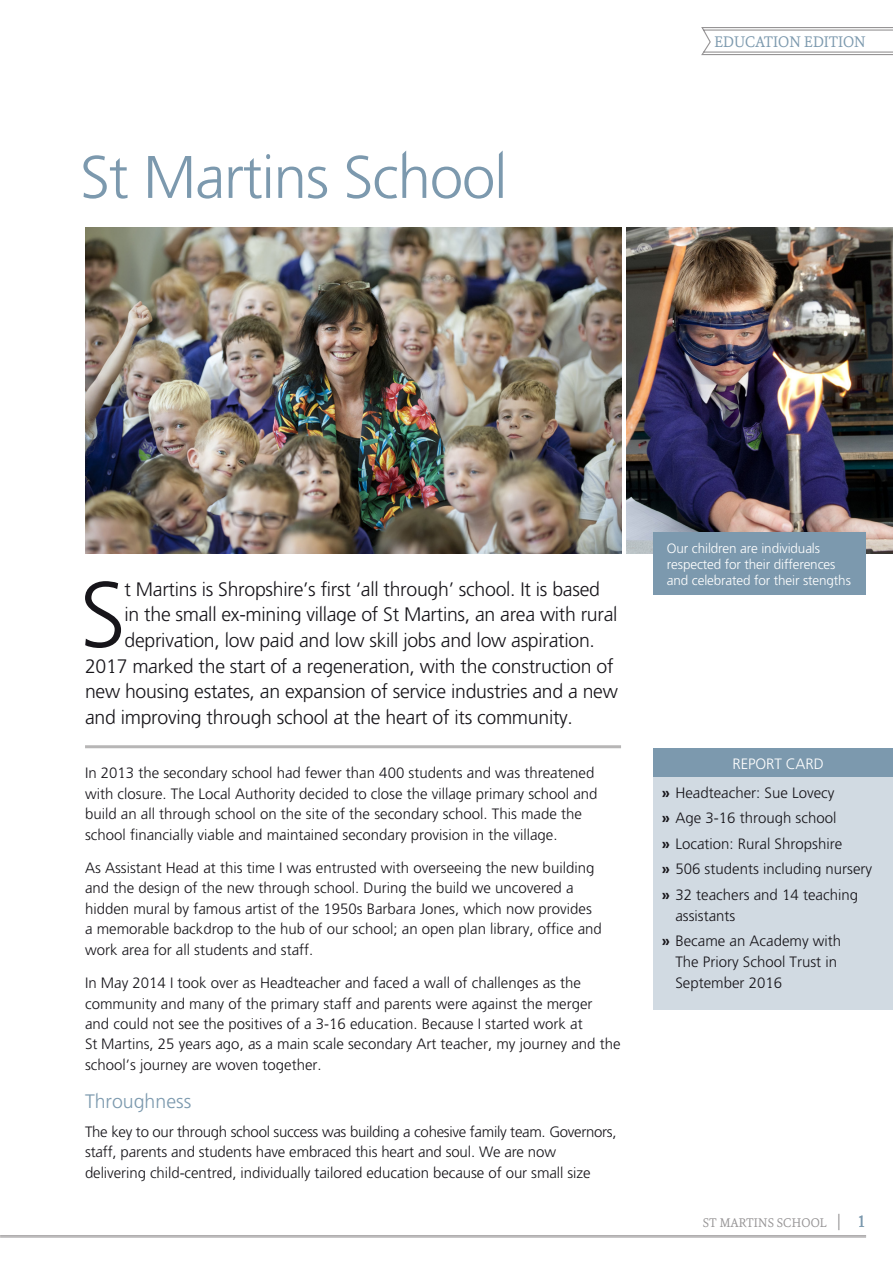
<style>
.page{position:relative;width:893px;height:1263px;background:#fff}
.page>*{position:absolute;margin:0;border:0;box-sizing:border-box;transform-origin:0 0}
.Text_-_first_paragra{font:300 92.55px "Freeway";color:#17151a}
.Heading_article{font:300 60px "Freeway";letter-spacing:-.02em;color:#7c99ae}
.Text_-_first_paragra-2{font:300 19.5px "Freeway";letter-spacing:-.015em;color:#17151a}
.Heading_A{font:300 19.5px "Freeway";color:#7c99ae}
.Folio_number{font:18px "Sina Nova";color:#7c99ae}
.TPRB_header_blue_R{font:16.5px "Sina Nova";color:#7c99ae}
.Text{font:300 15px/20.4px "Freeway";color:#17151a}
.ABOUT_US_-_title{font:300 15px "Freeway";letter-spacing:-.01em;color:#fff}
.Figure_legend{font:300 13.5px/16.2px "Freeway";letter-spacing:-.01em;color:#fff}
.TPRB_footer_grey_R{font:13.5px "Sina Nova";letter-spacing:.01em;color:#969495}
.s1{font-family:"Freeway Demi";font-weight:400}
.s2{font-size:18px}
</style>
<div class="page">
<hr style="left:0;top:1235px;width:866px;height:1px;background:#969495">
<hr style="left:0;top:1237px;width:866px;height:1px;background:#969495">
<svg style="left:701px;top:27px;width:192px;height:29px"></svg>
<img style="left:85px;top:227px;width:536px;height:326px">
<img style="left:626px;top:227px;width:267px;height:326px">
<div style="left:653px;top:532px;width:213px;height:63px;background:#7c99ae"></div>
<hr style="left:85px;top:745px;width:536px;height:3px;background:#b7b6b6">
<div style="left:653px;top:748px;width:240px;height:29px;background:#7c99ae"></div>
<div style="left:653px;top:777px;width:240px;height:233px;background:#d1dae2"></div>
<p class="Heading_article" style="left:80px;top:143px;width:429px">St Martins School</p>
<p class="TPRB_header_blue_R" style="left:714px;top:31px;width:153px">EDUCATION EDITION</p>
<p class="Text_-_first_paragra" style="left:80px;top:562px;width:48px">S</p>
<p class="Text_-_first_paragra-2" style="left:125px;top:578px;width:477px">t Martins is Shropshire’s first ‘all through’ school. It is based</p>
<p class="Text_-_first_paragra-2" style="left:125px;top:604px;width:494px">in the small ex-mining village of St Martins, an area with rural</p>
<p class="Text_-_first_paragra-2" style="left:125px;top:629px;width:472px">deprivation, low paid and low skill jobs and low aspiration.</p>
<p class="Text_-_first_paragra-2" style="left:85px;top:655px;width:530px">2017 marked the start of a regeneration, with the construction of</p>
<p class="Text_-_first_paragra-2" style="left:85px;top:680px;width:534px">new housing estates, an expansion of service industries and a new</p>
<p class="Text_-_first_paragra-2" style="left:85px;top:706px;width:489px">and improving through school at the heart of its community.</p>
<p class="Text" style="left:85px;top:763px;width:514px">In 2013 the secondary school had fewer than 400 students and was threatened with closure. The Local Authority decided to close the village primary school and build an all through school on the site of the secondary school. This made the school financially viable and maintained secondary provision in the village.</p>
<p class="Text" style="left:85px;top:858px;width:518px">As Assistant Head at this time I was entrusted with overseeing the new building and the design of the new through school. During the build we uncovered a hidden mural by famous artist of the 1950s Barbara Jones, which now provides a memorable backdrop to the hub of our school; an open plan library, office and work area for all students and staff.</p>
<p class="Text" style="left:85px;top:973px;width:537px">In May 2014 I took over as Headteacher and faced a wall of challenges as the community and many of the primary staff and parents were against the merger<br>and could not see the positives of a 3-16 education. Because I started work at<br>St Martins, 25 years ago, as a main scale secondary Art teacher, my journey and the school’s journey are woven together.</p>
<p class="Heading_A" style="left:85px;top:1090px;width:108px">Throughness</p>
<p class="Text" style="left:85px;top:1121px;width:533px">The key to our through school success was building a cohesive family team. Governors, staff, parents and students have embraced this heart and soul. We are now delivering child-centred, individually tailored education because of our small size</p>
<p class="Figure_legend" style="left:667px;top:540px;width:185px">Our children are individuals respected for their differences and celebrated for their stengths</p>
<p class="ABOUT_US_-_title" style="left:733px;top:755px;width:93px">REPORT CARD</p>
<p class="Text" style="left:662px;top:782px;width:174px"><span class="s1">»</span> Headteacher: Sue Lovecy</p>
<p class="Text" style="left:662px;top:808px;width:176px"><span class="s1">»</span> Age 3-16 through school</p>
<p class="Text" style="left:662px;top:833px;width:182px"><span class="s1">»</span> Location: Rural Shropshire</p>
<p class="Text" style="left:662px;top:859px;width:212px"><span class="s1">»</span> 506 students including nursery</p>
<p class="Text" style="left:675px;top:884px;width:184px;line-height:21px;text-indent:-14px"><span class="s1">»</span> 32 teachers and 14 teaching assistants</p>
<p class="Text" style="left:675px;top:930px;width:167px;line-height:21px;text-indent:-14px"><span class="s1">»</span> Became an Academy with<br>The Priory School Trust in<br>September 2016</p>
<p class="TPRB_footer_grey_R" style="left:703px;top:1213px;width:140px">ST MARTINS SCHOOL <span class="s2">|</span></p>
<p class="Folio_number" style="left:857px;top:1209px;width:10px">1</p>
</div>
